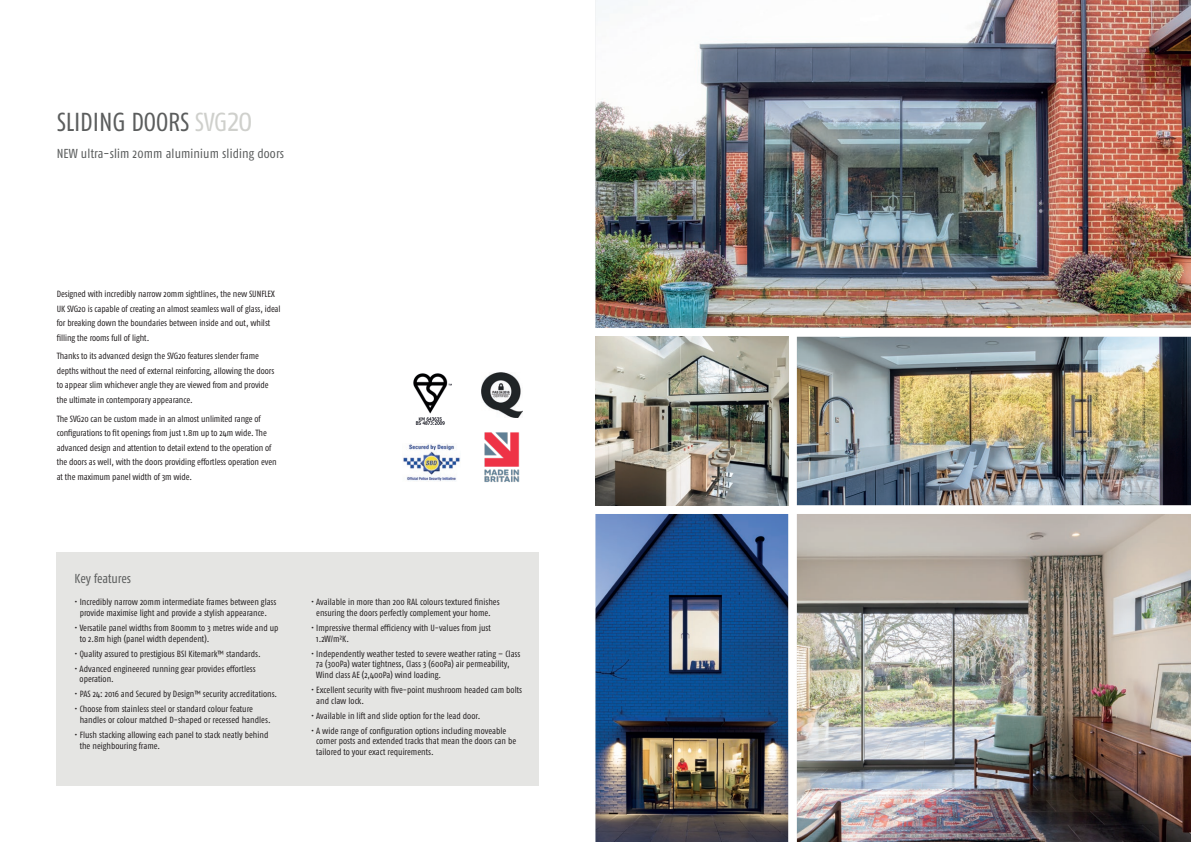
<style>
.page{position:relative;width:1191px;height:842px;background:#fff}
.page>*{position:absolute;margin:0;border:0;box-sizing:border-box;transform-origin:0 0}
.t1{font:condensed 26px "Fago Pro";letter-spacing:-.005em;color:#5b5d5d}
.t2{font:condensed 13px "Fago Pro";letter-spacing:.005em;color:#5b5d5d}
.t3{font:condensed 9px/10.7px "Fago Pro";letter-spacing:-.005em;color:#231f20}
.s1{color:#cfd0cc}
.s2{font-family:"Fago Correspondence Sans Pro";font-stretch:normal;color:#cfd0cc}
</style>
<div class="page">
<img style="left:413px;top:374px;width:38px;height:50px">
<img style="left:484px;top:432px;width:36px;height:50px">
<img style="left:403px;top:444px;width:57px;height:37px">
<img style="left:481px;top:372px;width:42px;height:46px">
<img style="left:595px;top:0;width:596px;height:328px">
<img style="left:595px;top:337px;width:193px;height:168px">
<img style="left:797px;top:337px;width:394px;height:168px">
<img style="left:797px;top:514px;width:394px;height:328px">
<img style="left:595px;top:514px;width:193px;height:328px">
<div style="left:57px;top:552px;width:482px;height:233px;background:#e5e5e3"></div>
<p class="t1" style="left:57px;top:107px;width:198px">SLIDING DOORS <span class="s1">SVG</span><span class="s2">20</span></p>
<p class="t2" style="left:57px;top:146px;width:229px">NEW ultra-slim 20mm aluminium sliding doors</p>
<p class="t3" style="left:57px;top:287px;width:225px;line-height:14.5px">Designed with incredibly narrow 20mm sightlines, the new SUNFLEX UK SVG20 is capable of creating an almost seamless wall of glass, ideal for breaking down the boundaries between inside and out, whilst filling the rooms full of light.</p>
<p class="t3" style="left:57px;top:349px;width:219px;line-height:14.5px">Thanks to its advanced design the SVG20 features slender frame depths without the need of external reinforcing, allowing the doors to appear slim whichever angle they are viewed from and provide the ultimate in contemporary appearance.</p>
<p class="t3" style="left:57px;top:411px;width:221px;line-height:14.5px">The SVG20 can be custom made in an almost unlimited range of configurations to fit openings from just 1.8m up to 24m wide. The advanced design and attention to detail extend to the operation of the doors as well, with the doors providing effortless operation even at the maximum panel width of 3m wide.</p>
<p class="t2" style="left:75px;top:571px;width:58px">Key features</p>
<p class="t3" style="left:75px;top:597px;width:203px;text-align:center">• Incredibly narrow 20mm intermediate frames between glass provide maximise light and provide a stylish appearance.</p>
<p class="t3" style="left:80px;top:623px;width:200px;text-indent:-5px">• Versatile panel widths from 800mm to 3 metres wide and up to 2.8m high (panel width dependent).</p>
<p class="t3" style="left:75px;top:648px;width:187px">• Quality assured to prestigious BSI Kitemark™ standards.</p>
<p class="t3" style="left:80px;top:663px;width:178px;text-indent:-5px">• Advanced engineered running gear provides effortless operation.</p>
<p class="t3" style="left:75px;top:689px;width:204px">• PAS 24: 2016 and Secured by Design™ security accreditations.</p>
<p class="t3" style="left:80px;top:704px;width:192px;text-indent:-5px">• Choose from stainless steel or standard colour feature handles or colour matched D-shaped or recessed handles.</p>
<p class="t3" style="left:80px;top:729px;width:190px;text-indent:-5px">• Flush stacking allowing each panel to stack neatly behind the neighbouring frame.</p>
<p class="t3" style="left:311px;top:597px;width:190px;text-align:center">• Available in more than 200 RAL colours textured finishes ensuring the doors perfectly complement your home.</p>
<p class="t3" style="left:316px;top:622px;width:176px;text-indent:-5px">• Impressive thermal efficiency with U-values from just<br>1.2W/m²K.</p>
<p class="t3" style="left:316px;top:648px;width:206px;text-indent:-5px">• Independently weather tested to severe weather rating – Class<br>7a (300Pa) water tightness, Class 3 (600Pa) air permeability,<br>Wind class AE (2,400Pa) wind loading.</p>
<p class="t3" style="left:316px;top:684px;width:207px;text-indent:-5px">• Excellent security with five-point mushroom headed cam bolts and claw lock.</p>
<p class="t3" style="left:311px;top:710px;width:171px">• Available in lift and slide option for the lead door.</p>
<p class="t3" style="left:316px;top:725px;width:201px;text-indent:-5px">• A wide range of configuration options including moveable corner posts and extended tracks that mean the doors can be tailored to your exact requirements.</p>
</div>
